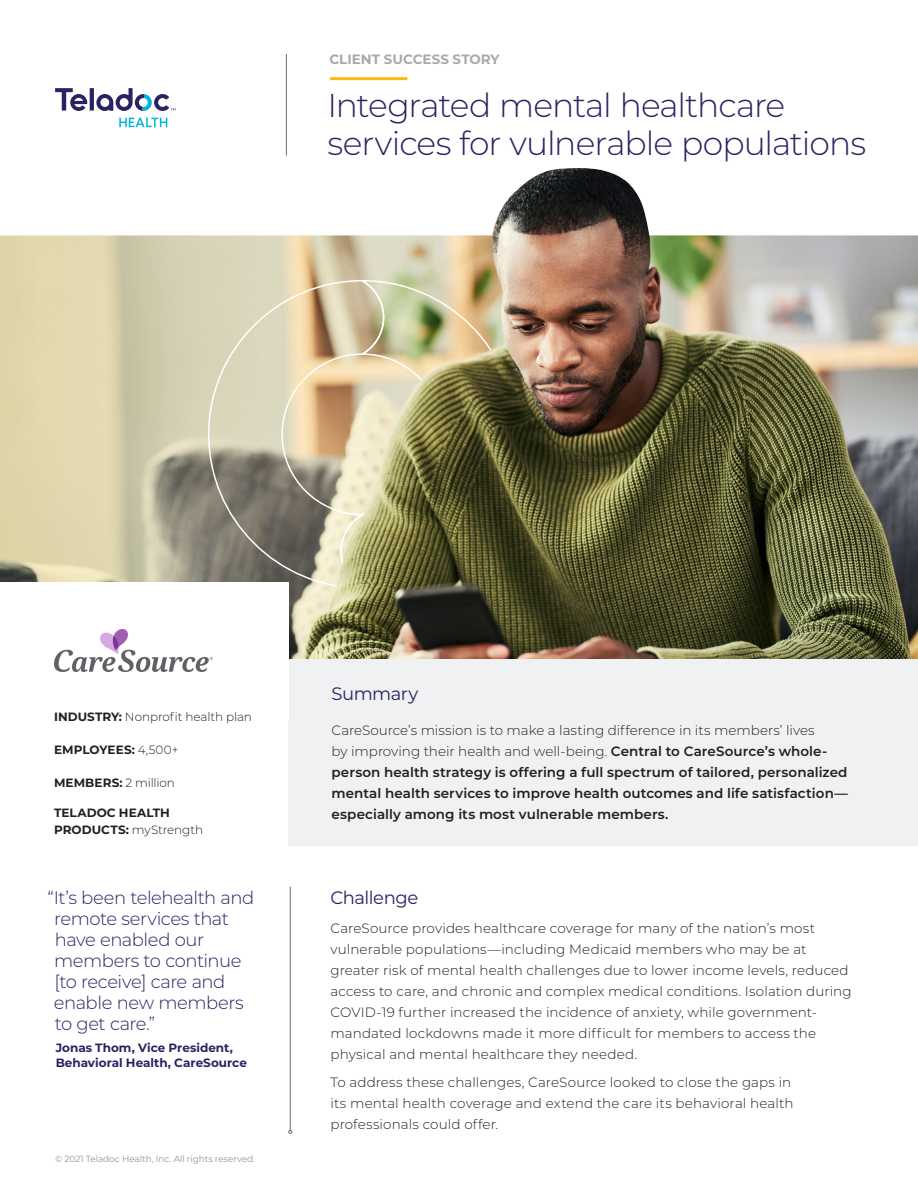
<style>
.page{position:relative;width:918px;height:1188px;background:#fff}
.page>*{position:absolute;margin:0;border:0;box-sizing:border-box;transform-origin:0 0}
.head{font:300 33px/37.5px "Montserrat";letter-spacing:-.03em;color:#292363}
.bullets{font:300 18px/21px "Montserrat";letter-spacing:-.025em;color:#292363}
.t1{font:18px "Montserrat";letter-spacing:-.025em;color:#292363}
.t2{font:300 13.5px/21px "Montserrat";letter-spacing:.01em;color:#231f20}
.t3{font:600 13.5px/21px "Montserrat";letter-spacing:.005em;color:#231f20}
.t4{font:700 13.5px "Montserrat";color:#a8a9ad}
.t5{font:700 12px/16.5px "Montserrat";letter-spacing:.01em;color:#231f20}
.bullets-2{font:700 12px/15px "Montserrat";color:#292363}
.t6{font:300 12px "Montserrat";letter-spacing:-.01em;color:#231f20}
.t7{font:9px "Montserrat";letter-spacing:-.01em;color:#939598}
.s1{font-weight:700}
.s2{font-weight:300}
</style>
<div class="page">
<img style="left:0;top:168px;width:918px;height:491px">
<svg style="left:55px;top:88px;width:121px;height:39px"></svg>
<hr style="left:286px;top:54px;width:1px;height:102px;background:#6c6d70">
<hr style="left:290px;top:887px;width:1px;height:243px;background:#6c6d70">
<svg style="left:288px;top:1130px;width:4px;height:4px"></svg>
<hr style="left:330px;top:77px;width:77px;height:3px;background:#fcba13">
<div style="left:288px;top:659px;width:630px;height:186px;background:#f0f1f2"></div>
<div style="left:0;top:582px;width:288px;height:137px;background:#fff"></div>
<img style="left:54px;top:630px;width:159px;height:42px">
<img style="left:385px;top:279px;width:132px;height:310px">
<svg style="left:207px;top:279px;width:178px;height:311px;background:#bfb59b"></svg>
<p class="t4" style="left:329px;top:49px;width:172px">CLIENT SUCCESS STORY</p>
<p class="head" style="left:327px;top:86px;width:540px">Integrated mental healthcare services for vulnerable populations</p>
<p class="t6" style="left:54px;top:709px;width:199px"><span class="s1">INDUSTRY:</span> Nonprofit health plan</p>
<p class="t5" style="left:54px;top:741px;width:126px">EMPLOYEES: <span class="s2">4,500+</span></p>
<p class="t5" style="left:54px;top:774px;width:123px">MEMBERS: <span class="s2">2 million</span></p>
<p class="t5" style="left:54px;top:804px;width:151px">TELADOC HEALTH<br>PRODUCTS: <span class="s2">myStrength</span></p>
<p class="bullets" style="left:54px;top:887px;width:202px;text-indent:-6px">“It’s been telehealth and remote services that have enabled our members to continue [to receive] care and enable new members to get care.”</p>
<p class="bullets-2" style="left:56px;top:1039px;width:193px">Jonas Thom, Vice President,<br>Behavioral Health, CareSource</p>
<p class="t7" style="left:55px;top:1153px;width:201px">© 2021 Teladoc Health, Inc. All rights reserved.</p>
<p class="t1" style="left:332px;top:681px;width:88px">Summary</p>
<p class="t3" style="left:332px;top:719px;width:518px"><span class="s2">CareSource’s mission is to make a lasting difference in its members’ lives<br>by improving their health and well-being.</span> Central to CareSource’s whole&shy;person health strategy is offering a full spectrum of tailored, personalized mental health services to improve health outcomes and life satisfaction— especially among its most vulnerable members.</p>
<p class="t1" style="left:330px;top:885px;width:89px">Challenge</p>
<p class="t2" style="left:330px;top:917px;width:523px">CareSource provides healthcare coverage for many of the nation’s most vulnerable populations—including Medicaid members who may be at greater risk of mental health challenges due to lower income levels, reduced access to care, and chronic and complex medical conditions. Isolation during COVID-19 further increased the incidence of anxiety, while government&shy;mandated lockdowns made it more difficult for members to access the physical and mental healthcare they needed.</p>
<p class="t2" style="left:330px;top:1072px;width:465px">To address these challenges, CareSource looked to close the gaps in its mental health coverage and extend the care its behavioral health professionals could offer.</p>
</div>
